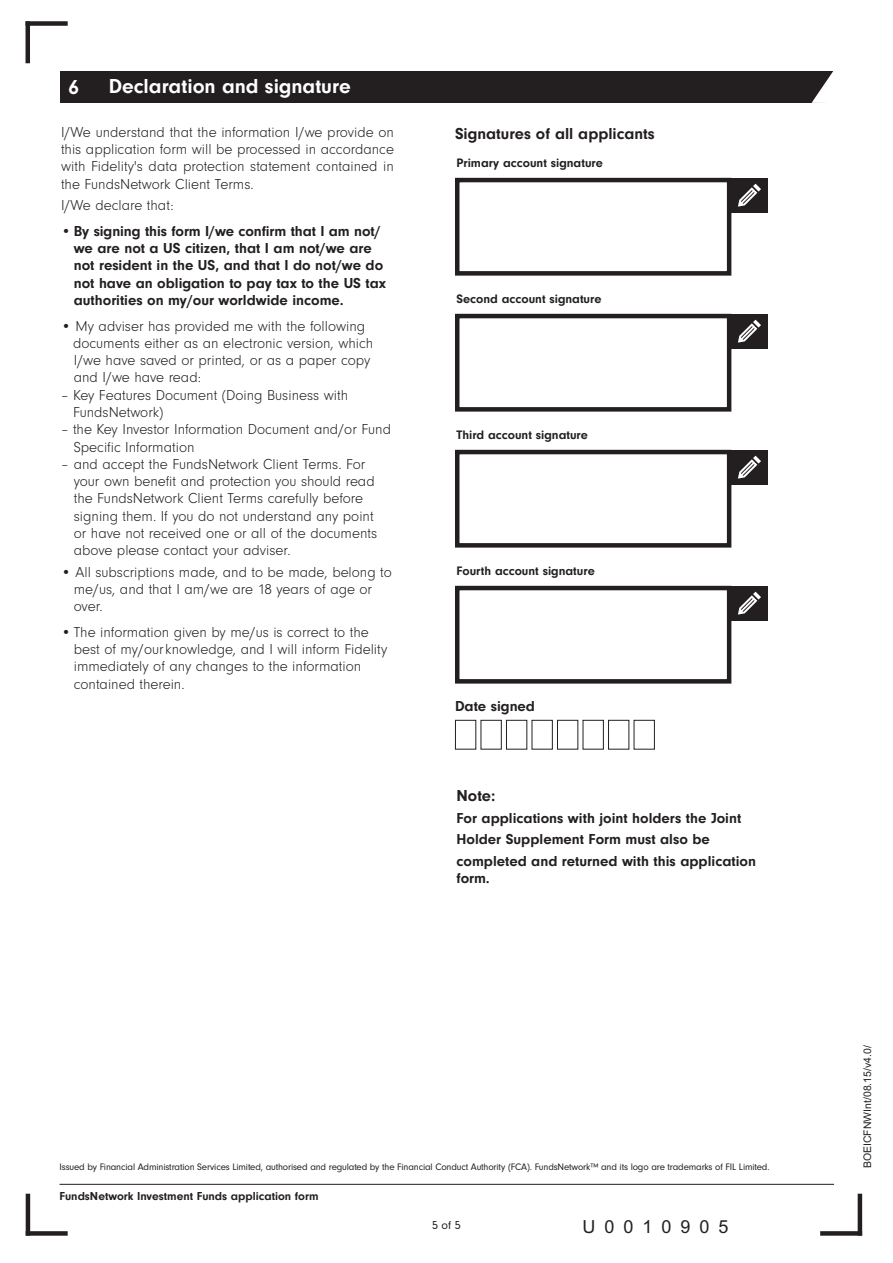
<style>
.page{position:relative;width:893px;height:1263px;background:#fff}
.page>*{position:absolute;margin:0;border:0;box-sizing:border-box;transform-origin:0 0}
.t1{font:700 21px "Neuzeit Gro TOT";color:#fff}
.t2{font:18px "Arial";letter-spacing:.5em;color:#231f20}
.t3{font:700 16.5px "Neuzeit Gro TOT";color:#231f20}
.t4{font:300 15px/17.2px "Neuzeit Gro TOT";color:#231f20}
.t5{font:700 15px/17.2px "Neuzeit Gro TOT";color:#231f20}
.t6{font:700 12.75px "Neuzeit Gro TOT";color:#231f20}
.t7{font:700 12px "Neuzeit Gro TOT";color:#231f20}
.t8{font:12px "Neuzeit Gro TOT";color:#231f20}
.t9{font:10.5px "Arial";color:#231f20}
.t10{font:9.75px "Neuzeit Gro TOT";letter-spacing:-.015em;color:#231f20}
.s1{font-weight:300}
</style>
<div class="page">
<div style="left:26px;top:21px;width:42px;height:5px;background:#231f20"></div>
<hr style="left:26px;top:21px;width:4px;height:42px;background:#231f20">
<div style="left:820px;top:1231px;width:42px;height:5px;background:#231f20"></div>
<hr style="left:858px;top:1194px;width:4px;height:41px;background:#231f20">
<hr style="left:26px;top:1194px;width:4px;height:42px;background:#231f20">
<div style="left:26px;top:1231px;width:42px;height:5px;background:#231f20"></div>
<hr style="left:60px;top:1184px;width:774px;height:1px;background:#231f20">
<div style="left:60px;top:71px;width:773px;height:32px;background:#231f20"></div>
<svg style="left:812px;top:71px;width:22px;height:32px"></svg>
<div style="left:731px;top:178px;width:36px;height:36px;background:#231f20"></div>
<svg style="left:738px;top:184px;width:23px;height:23px"></svg>
<div style="left:455px;top:178px;width:276px;height:98px;border:4px solid #231f20"></div>
<div style="left:455px;top:720px;width:21px;height:30px;border:1px solid #231f20"></div>
<div style="left:480px;top:720px;width:22px;height:30px;border:1px solid #231f20"></div>
<div style="left:506px;top:720px;width:21px;height:30px;border:1px solid #231f20"></div>
<div style="left:531px;top:720px;width:22px;height:30px;border:1px solid #231f20"></div>
<div style="left:557px;top:720px;width:21px;height:30px;border:1px solid #231f20"></div>
<div style="left:583px;top:720px;width:21px;height:30px;border:1px solid #231f20"></div>
<div style="left:608px;top:720px;width:21px;height:30px;border:1px solid #231f20"></div>
<div style="left:634px;top:720px;width:21px;height:30px;border:1px solid #231f20"></div>
<div style="left:731px;top:314px;width:36px;height:36px;background:#231f20"></div>
<svg style="left:738px;top:320px;width:23px;height:23px"></svg>
<div style="left:455px;top:314px;width:276px;height:98px;border:4px solid #231f20"></div>
<div style="left:731px;top:450px;width:36px;height:36px;background:#231f20"></div>
<svg style="left:738px;top:456px;width:23px;height:23px"></svg>
<div style="left:455px;top:450px;width:276px;height:98px;border:4px solid #231f20"></div>
<div style="left:731px;top:586px;width:36px;height:36px;background:#231f20"></div>
<svg style="left:738px;top:592px;width:23px;height:23px"></svg>
<div style="left:455px;top:586px;width:276px;height:98px;border:4px solid #231f20"></div>
<h1 class="t1" style="left:69px;top:74px;width:12px">6</h1>
<h1 class="t1" style="left:109px;top:74px;width:244px">Declaration and signature</h1>
<p class="t4" style="left:61px;top:123px;width:334px;text-align:justify">I/We understand that the information I/we provide on this application form will be processed in accordance with Fidelity's data protection statement contained in the FundsNetwork Client Terms.</p>
<p class="t4" style="left:61px;top:196px;width:114px">I/We declare that:</p>
<p class="t5" style="left:74px;top:222px;width:314px;text-indent:-13px"><span class="s1">•</span> By signing this form I/we confirm that I am not/ we are not a US citizen, that I am not/we are not resident in the US, and that I do not/we do not have an obligation to pay tax to the US tax authorities on my/our worldwide income.</p>
<p class="t4" style="left:73px;top:317px;width:302px;text-indent:-12px">• My adviser has provided me with the following documents either as an electronic version, which I/we have saved or printed, or as a paper copy and I/we have read:</p>
<p class="t4" style="left:73px;top:386px;width:277px;text-indent:-12px">– Key Features Document (Doing Business with<br>FundsNetwork)</p>
<p class="t4" style="left:74px;top:420px;width:319px;text-indent:-13px">– the Key Investor Information Document and/or Fund<br>Specific Information</p>
<p class="t4" style="left:74px;top:455px;width:305px;text-indent:-13px">– and accept the FundsNetwork Client Terms. For your own benefit and protection you should read the FundsNetwork Client Terms carefully before signing them. If you do not understand any point or have not received one or all of the documents above please contact your adviser.</p>
<p class="t4" style="left:74px;top:563px;width:320px;text-indent:-13px">• All subscriptions made, and to be made, belong to me/us, and that I am/we are 18 years of age or over.</p>
<p class="t4" style="left:74px;top:623px;width:315px;text-indent:-13px">• The information given by me/us is correct to the best of my/ourknowledge, and I will inform Fidelity immediately of any changes to the information contained therein.</p>
<p class="t3" style="left:455px;top:124px;width:201px">Signatures of all applicants</p>
<p class="t6" style="left:456px;top:155px;width:148px">Primary account signature</p>
<p class="t6" style="left:456px;top:291px;width:147px">Second account signature</p>
<p class="t6" style="left:456px;top:427px;width:133px">Third account signature</p>
<p class="t6" style="left:456px;top:563px;width:140px">Fourth account signature</p>
<p class="t5" style="left:455px;top:697px;width:82px">Date signed</p>
<p class="t3" style="left:456px;top:786px;width:40px">Note:</p>
<p class="t5" style="left:456px;top:807px;width:301px;line-height:21.5px">For applications with joint holders the Joint<br>Holder Supplement Form must also be completed and returned with this application</p>
<p class="t5" style="left:456px;top:869px;width:35px">form.</p>
<p class="t10" style="left:60px;top:1160px;width:712px">Issued by Financial Administration Services Limited, authorised and regulated by the Financial Conduct Authority (FCA). FundsNetwork™ and its logo are trademarks of FIL Limited.</p>
<p class="t7" style="left:60px;top:1189px;width:260px">FundsNetwork Investment Funds application form</p>
<p class="t8" style="left:432px;top:1218px;width:30px">5of5</p>
<p class="t2" style="left:582px;top:1216px;width:148px">U0010905</p>
<p class="t9" style="left:861px;top:1168px;width:125px;rotate:-90deg">BOEICFNWInt/08.15/v4.0/</p>
</div>
